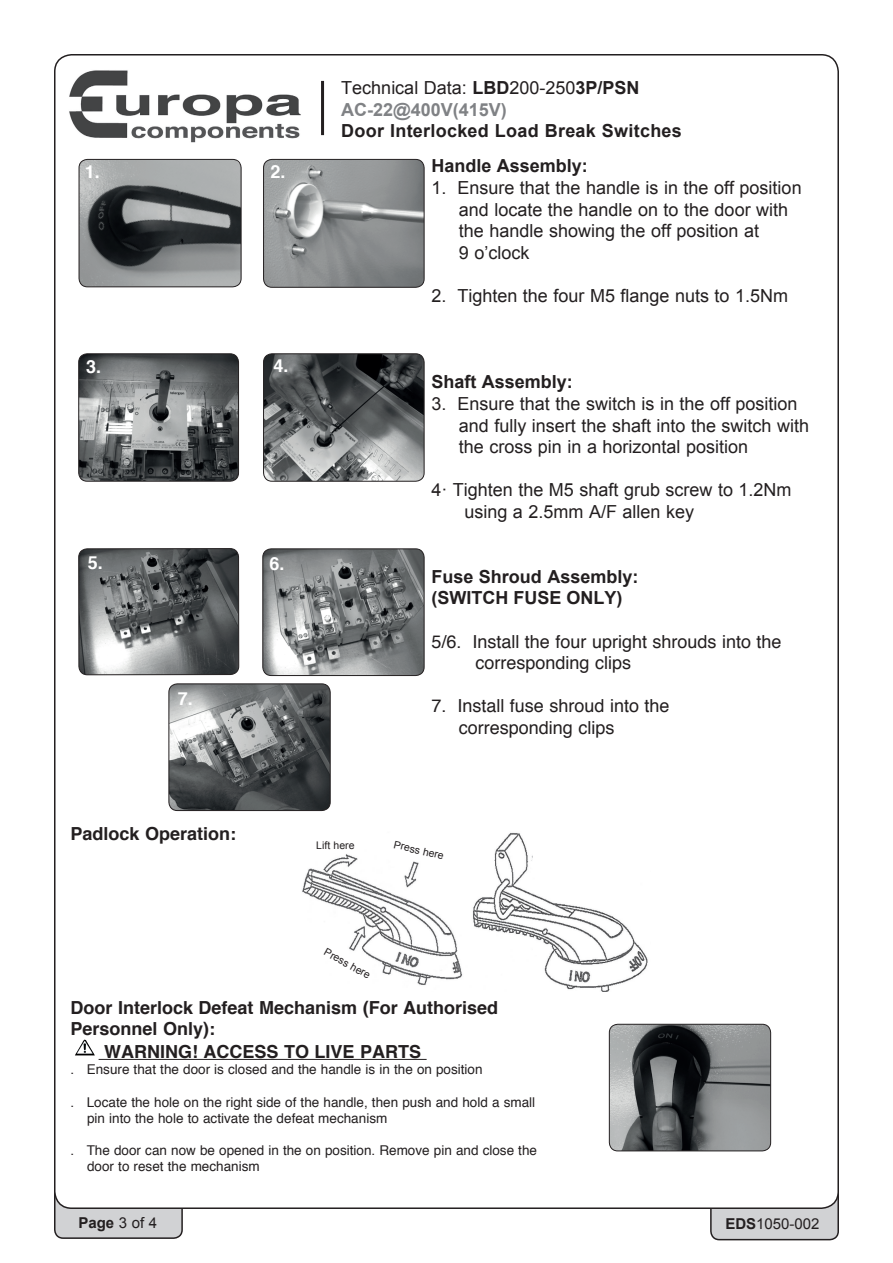
<style>
.page{position:relative;width:893px;height:1263px;background:#fff}
.page>*{position:absolute;margin:0;border:0;box-sizing:border-box;transform-origin:0 0}
.t1{font:18px/21.6px "Arial";color:#231f20}
.t2{font:18px/21.6px "Helvetica";color:#231f20}
.t3{font:700 18px "Helvetica";color:#231f20}
.t4{font:700 18px/21.6px "Arial";color:#231f20}
.t5{font:700 18px "Helvetica";color:#fff}
.t6{font:15px "Arial";color:#231f20}
.t7{font:700 15px "Arial";color:#231f20}
.t8{font:13.5px/16.2px "Helvetica";color:#231f20}
.t9{font:10.5px "Arial";color:#231f20}
.s1{font-weight:700}
.s2{font-weight:700;color:#808285}
.s3{font-weight:400}
</style>
<div class="page">
<div style="left:55px;top:1131px;width:127px;height:107px;background:#d1d2d4;border-radius:9px"></div>
<div style="left:54px;top:1130px;width:129px;height:109px;border:2px solid #231f20;border-radius:9px"></div>
<div style="left:711px;top:1136px;width:127px;height:103px;background:#d1d2d4;border-radius:9px"></div>
<div style="left:710px;top:1135px;width:129px;height:105px;border:2px solid #231f20;border-radius:9px"></div>
<div style="left:55px;top:55px;width:783px;height:1153px;background:#fff;border-radius:17px"></div>
<img style="left:69px;top:70px;width:232px;height:72px">
<hr style="left:99px;top:1059px;width:328px;height:1px;background:#231f20">
<img style="left:75px;top:1039px;width:20px;height:16px">
<img style="left:79px;top:354px;width:160px;height:127px">
<div style="left:79px;top:354px;width:160px;height:127px;border:1px solid #231f20;border-radius:9px"></div>
<img style="left:79px;top:159px;width:162px;height:128px">
<div style="left:79px;top:159px;width:162px;height:128px;border:1px solid #231f20;border-radius:9px"></div>
<img style="left:264px;top:159px;width:160px;height:128px">
<div style="left:263px;top:159px;width:161px;height:128px;border:1px solid #231f20;border-radius:9px"></div>
<img style="left:609px;top:1024px;width:162px;height:127px">
<div style="left:609px;top:1024px;width:162px;height:127px;border:1px solid #231f20;border-radius:9px"></div>
<img style="left:169px;top:684px;width:161px;height:126px">
<div style="left:169px;top:684px;width:161px;height:127px;border:1px solid #231f20;border-radius:9px"></div>
<img style="left:79px;top:549px;width:160px;height:126px">
<div style="left:79px;top:548px;width:160px;height:127px;border:1px solid #231f20;border-radius:9px"></div>
<img style="left:263px;top:549px;width:161px;height:126px">
<div style="left:263px;top:549px;width:161px;height:127px;border:1px solid #231f20;border-radius:9px"></div>
<img style="left:302px;top:833px;width:346px;height:158px">
<svg style="left:392px;top:840px;width:54px;height:23px"></svg>
<div style="left:316px;top:841px;width:43px;height:11px;background:#fff"></div>
<svg style="left:322px;top:947px;width:51px;height:36px"></svg>
<img style="left:264px;top:354px;width:160px;height:127px">
<div style="left:263px;top:354px;width:161px;height:127px;border:1px solid #231f20;border-radius:9px"></div>
<div style="left:533px;top:850px;width:24px;height:26px;background:#fff"></div>
<hr style="left:321px;top:81px;width:3px;height:54px;background:#231f20">
<p class="t5" style="left:85px;top:157px;width:17px">1.</p>
<p class="t5" style="left:270px;top:157px;width:17px">2.</p>
<p class="t5" style="left:86px;top:352px;width:17px">3.</p>
<p class="t5" style="left:274px;top:351px;width:17px">4.</p>
<p class="t5" style="left:88px;top:548px;width:17px">5.</p>
<p class="t5" style="left:269px;top:549px;width:17px">6.</p>
<p class="t5" style="left:178px;top:684px;width:17px">7.</p>
<p class="t1" style="left:341px;top:77px;width:300px">Technical Data: <span class="s1">LBD</span>200-250<span class="s1">3P/PSN<br></span><span class="s2">AC-22@400V(415V)</span></p>
<p class="t4" style="left:341px;top:121px;width:342px">Door Interlocked Load Break Switches</p>
<p class="t4" style="left:431px;top:156px;width:158px">Handle Assembly:</p>
<p class="t1" style="left:459px;top:177px;width:344px;text-indent:-28px">1. Ensure that the handle is in the off position and locate the handle on to the door with the handle showing the off position at<br>9 o’clock</p>
<p class="t1" style="left:431px;top:285px;width:358px">2. Tighten the four M5 flange nuts to 1.5Nm</p>
<p class="t4" style="left:431px;top:372px;width:143px">Shaft Assembly:</p>
<p class="t1" style="left:459px;top:393px;width:352px;text-indent:-28px">3. Ensure that the switch is in the off position and fully insert the shaft into the switch with the cross pin in a horizontal position</p>
<p class="t1" style="left:464px;top:479px;width:329px;text-indent:-33px">4· Tighten the M5 shaft grub screw to 1.2Nm using a 2.5mm A/F allen key</p>
<p class="t4" style="left:431px;top:566px;width:209px">Fuse Shroud Assembly: (SWITCH FUSE ONLY)</p>
<p class="t2" style="left:475px;top:631px;width:308px;text-indent:-44px">5/6. Install the four upright shrouds into the corresponding clips</p>
<p class="t2" style="left:459px;top:696px;width:212px;text-indent:-28px">7. Install fuse shroud into the corresponding clips</p>
<p class="t3" style="left:71px;top:819px;width:167px">Padlock Operation:</p>
<p class="t9" style="left:316px;top:838px;width:40px">Lift here</p>
<p class="t9" style="left:396px;top:837px;width:53px;rotate:13deg">Press here</p>
<p class="t9" style="left:328px;top:945px;width:53px;rotate:29deg">Press here</p>
<p class="t3" style="left:71px;top:993px;width:429px">Door Interlock Defeat Mechanism (For Authorised</p>
<p class="t3" style="left:71px;top:1014px;width:146px">Personnel Only):</p>
<p class="t3" style="left:104px;top:1037px;width:319px">WARNING! ACCESS TO LIVE PARTS</p>
<p class="t8" style="left:71px;top:1062px;width:414px">. Ensure that the door is closed and the handle is in the on position</p>
<p class="t8" style="left:87px;top:1094px;width:450px;text-indent:-17px">. Locate the hole on the right side of the handle, then push and hold a small pin into the hole to activate the defeat mechanism</p>
<p class="t8" style="left:87px;top:1143px;width:451px;text-indent:-17px">. The door can now be opened in the on position. Remove pin and close the door to reset the mechanism</p>
<p class="t7" style="left:78px;top:1212px;width:80px">Page <span class="s3">3 of 4</span></p>
<p class="t6" style="left:725px;top:1214px;width:96px"><span class="s1">EDS</span>1050-002</p>
</div>
